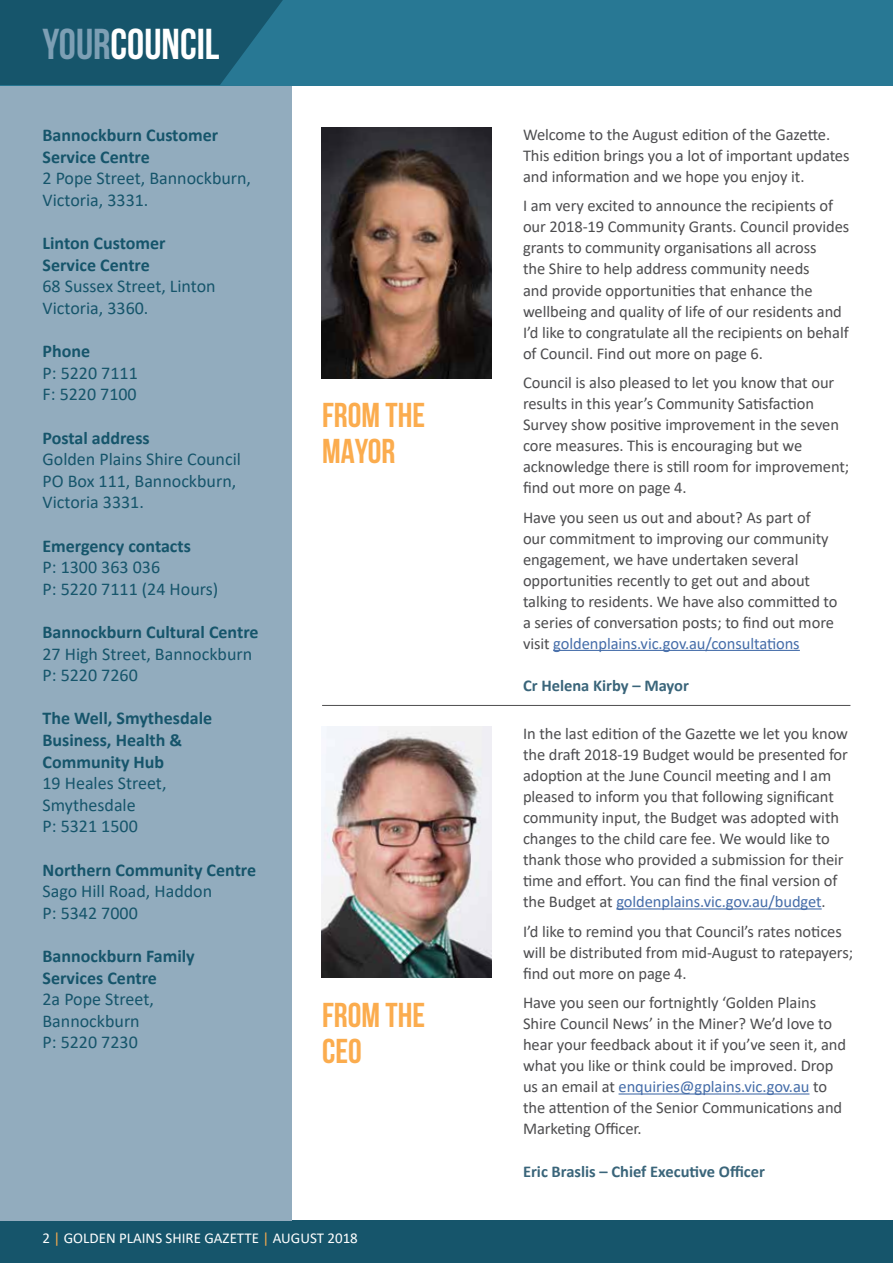
<style>
.page{position:relative;width:893px;height:1263px;background:#fff}
.page>*{position:absolute;margin:0;border:0;box-sizing:border-box;transform-origin:0 0}
.t1{font:700 43.2px "Bebas Neue";color:#fff}
.t2{font:700 34.5px/36px "Bebas Neue";color:#fbac4e}
.t3{font:18px/21.6px "Calibri";color:#16556b}
.t4{font:700 18px/21.6px "Calibri";color:#16556b}
.t5{font:16.5px/21px "Calibri";letter-spacing:-.005em;color:#4d4d4f}
.t6{font:700 16.5px "Calibri";color:#3a657a}
.t7{font:15px "Calibri";color:#fff}
.s1{color:#7d9fb4}
.s2{color:#fbac4e}
.s3{color:#456da9}
</style>
<div class="page">
<div style="left:0;top:1220px;width:893px;height:43px;background:#16556b"></div>
<div style="left:0;top:74px;width:292px;height:1146px;background:#92acbe"></div>
<div style="left:0;top:0;width:893px;height:85px;background:#287894"></div>
<svg style="left:0;top:0;width:283px;height:85px;background:#17586f"></svg>
<hr style="left:322px;top:705px;width:528px;height:1px;background:#4d4d4f">
<hr style="left:553px;top:650px;width:247px;height:1px;background:#456da9">
<hr style="left:616px;top:908px;width:206px;height:1px;background:#456da9">
<hr style="left:619px;top:1093px;width:190px;height:1px;background:#456da9">
<img style="left:322px;top:128px;width:169px;height:250px">
<img style="left:322px;top:727px;width:169px;height:250px">
<h1 class="t1" style="left:43px;top:21px;width:179px"><span class="s1">YOUR</span>COUNCIL</h1>
<p class="t4" style="left:43px;top:124px;width:177px">Bannockburn Customer<br>Service Centre</p>
<p class="t3" style="left:43px;top:167px;width:210px">2 Pope Street, Bannockburn,<br>Victoria, 3331.</p>
<p class="t4" style="left:43px;top:232px;width:124px">Linton Customer<br>Service Centre</p>
<p class="t3" style="left:43px;top:275px;width:175px">68 Sussex Street, Linton<br>Victoria, 3360.</p>
<p class="t4" style="left:43px;top:340px;width:49px">Phone</p>
<p class="t3" style="left:43px;top:361px;width:97px">P: 5220 7111<br>F: 5220 7100</p>
<p class="t4" style="left:43px;top:426px;width:109px">Postal address</p>
<p class="t3" style="left:43px;top:448px;width:200px">Golden Plains Shire Council<br>PO Box 111, Bannockburn,<br>Victoria 3331.</p>
<p class="t4" style="left:43px;top:534px;width:150px">Emergency contacts</p>
<p class="t3" style="left:43px;top:556px;width:177px">P: 1300 363 036<br>P: 5220 7111 (24 Hours)</p>
<p class="t4" style="left:43px;top:621px;width:218px">Bannockburn Cultural Centre</p>
<p class="t3" style="left:43px;top:642px;width:211px">27 High Street, Bannockburn<br>P: 5220 7260</p>
<p class="t4" style="left:43px;top:707px;width:171px">The Well, Smythesdale<br>Business, Health &amp;<br>Community Hub</p>
<p class="t3" style="left:43px;top:772px;width:125px">19 Heales Street,<br>Smythesdale<br>P: 5321 1500</p>
<p class="t4" style="left:43px;top:858px;width:215px">Northern Community Centre</p>
<p class="t3" style="left:43px;top:880px;width:171px">Sago Hill Road, Haddon<br>P: 5342 7000</p>
<p class="t4" style="left:43px;top:945px;width:154px">Bannockburn Family<br>Services Centre</p>
<p class="t3" style="left:43px;top:988px;width:113px">2a Pope Street,<br>Bannockburn<br>P: 5220 7230</p>
<h2 class="t2" style="left:322px;top:397px;width:105px">FROM THE<br>MAYOR</h2>
<h2 class="t2" style="left:322px;top:996px;width:105px">FROM THE<br>CEO</h2>
<p class="t7" style="left:43px;top:1228px;width:317px">2 <span class="s2">|</span> GOLDEN PLAINS SHIRE GAZETTE <span class="s2">|</span> AUGUST 2018</p>
<p class="t5" style="left:523px;top:124px;width:328px">Welcome to the August edition of the Gazette.<br>This edition brings you a lot of important updates and information and we hope you enjoy it.</p>
<p class="t5" style="left:523px;top:195px;width:328px">I am very excited to announce the recipients of our 2018-19 Community Grants. Council provides grants to community organisations all across<br>the Shire to help address community needs<br>and provide opportunities that enhance the wellbeing and quality of life of our residents and I’d like to congratulate all the recipients on behalf of Council. Find out more on page 6.</p>
<p class="t5" style="left:523px;top:372px;width:328px">Council is also pleased to let you know that our results in this year’s Community Satisfaction Survey show positive improvement in the seven core measures. This is encouraging but we acknowledge there is still room for improvement; find out more on page 4.</p>
<p class="t5" style="left:523px;top:506px;width:316px">Have you seen us out and about? As part of our commitment to improving our community engagement, we have undertaken several opportunities recently to get out and about talking to residents. We have also committed to a series of conversation posts; to find out more visit <span class="s3">goldenplains.vic.gov.au/consultations</span></p>
<p class="t6" style="left:523px;top:673px;width:167px">Cr Helena Kirby – Mayor</p>
<p class="t5" style="left:523px;top:723px;width:327px">In the last edition of the Gazette we let you know the draft 2018-19 Budget would be presented for adoption at the June Council meeting and I am pleased to inform you that following significant community input, the Budget was adopted with changes to the child care fee. We would like to thank those who provided a submission for their time and effort. You can find the final version of the Budget at <span class="s3">goldenplains.vic.gov.au/budget</span>.</p>
<p class="t5" style="left:523px;top:920px;width:332px">I’d like to remind you that Council’s rates notices will be distributed from mid-August to ratepayers; find out more on page 4.</p>
<p class="t5" style="left:523px;top:992px;width:325px">Have you seen our fortnightly ‘Golden Plains Shire Council News’ in the Miner? We’d love to hear your feedback about it if you’ve seen it, and what you like or think could be improved. Drop us an email at <span class="s3">enquiries@gplains.vic.gov.au</span> to the attention of the Senior Communications and Marketing Officer.</p>
<p class="t6" style="left:523px;top:1160px;width:243px">Eric Braslis – Chief Executive Officer</p>
</div>
